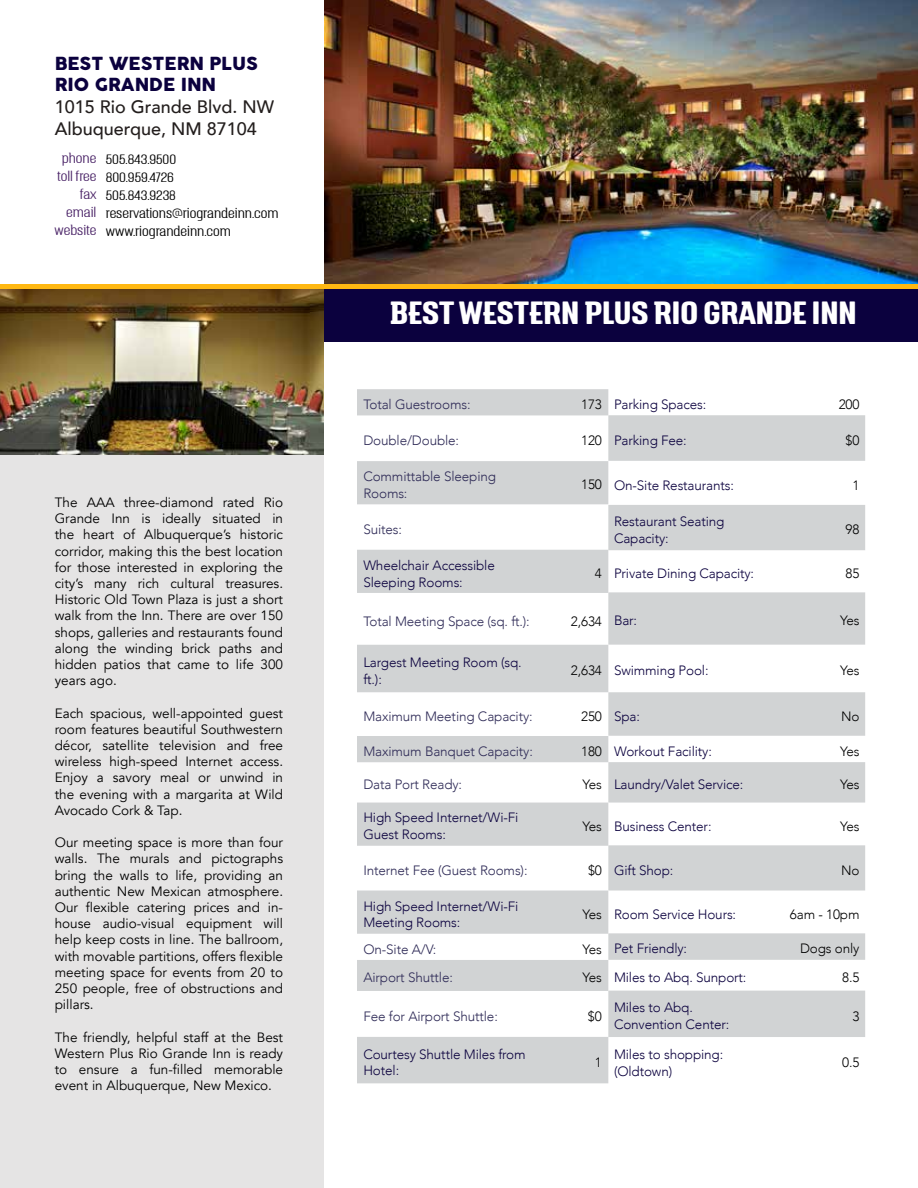
<style>
.page{position:relative;width:918px;height:1188px;background:#fff}
.page>*{position:absolute;margin:0;border:0;box-sizing:border-box;transform-origin:0 0}
.t1{font:700 28.5px "Triump";color:#fff}
.t2{font:500 18px/21.6px "Avenir";color:#231e1d}
.t3{font:18px/21.6px "Cocogoose Pro";color:#0b013e}
.t4{font:13.5px/16.2px "Avenir";color:#000;text-align:justify}
.t5{font:300 13.5px/17px "Avenir";letter-spacing:-.01em;color:#0b013e}
.t6{font:300 13.5px/17px "Avenir";letter-spacing:-.01em;color:#2f2b57}
.t7{font:300 13.5px "Avenir";letter-spacing:-.01em;color:#000}
.t8{font:100 12px/18px "Triump";color:#000}
.t9{font:100 12px/18px "Triump";color:#492266;text-align:right}
</style>
<div class="page">
<img style="left:324px;top:0;width:594px;height:284px">
<div style="left:0;top:291px;width:324px;height:897px;background:#e5e4e4"></div>
<div style="left:324px;top:288px;width:594px;height:54px;background:#0b013e"></div>
<img style="left:0;top:288px;width:324px;height:166px">
<svg style="left:608px;top:415px;width:257px;height:622px;fill:#d1d3d4"></svg>
<svg style="left:357px;top:389px;width:251px;height:694px"></svg>
<hr style="left:0;top:284px;width:918px;height:4px;background:#ffb812">
<h2 class="t3" style="left:55px;top:53px;width:205px">BEST WESTERN PLUS<br>RIO GRANDE INN</h2>
<h2 class="t2" style="left:55px;top:95px;width:221px">1015 Rio Grande Blvd. NW<br>Albuquerque, NM 87104</h2>
<p class="t9" style="left:55px;top:149px;width:43px">phone toll free fax email website</p>
<p class="t8" style="left:106px;top:150px;width:174px">505.843.9500<br>800.959.4726<br>505.843.9238 reservations@riograndeinn.com www.riograndeinn.com</p>
<p class="t4" style="left:55px;top:494px;width:230px">The AAA three-diamond rated Rio Grande Inn is ideally situated in the heart of Albuquerque’s historic corridor, making this the best location for those interested in exploring the city’s many rich cultural treasures.<br>Historic Old Town Plaza is just a short walk from the Inn. There are over 150 shops, galleries and restaurants found along the winding brick paths and hidden patios that came to life 300 years ago.</p>
<p class="t4" style="left:55px;top:705px;width:230px">Each spacious, well-appointed guest room features beautiful Southwestern décor, satellite television and free wireless high-speed Internet access.<br>Enjoy a savory meal or unwind in the evening with a margarita at Wild Avocado Cork &amp; Tap.</p>
<p class="t4" style="left:55px;top:835px;width:230px">Our meeting space is more than four walls. The murals and pictographs bring the walls to life, providing an authentic New Mexican atmosphere.<br>Our flexible catering prices and in&shy;house audio-visual equipment will help keep costs in line. The ballroom, with movable partitions, offers flexible meeting space for events from 20 to 250 people, free of obstructions and pillars.</p>
<p class="t4" style="left:55px;top:1029px;width:230px">The friendly, helpful staff at the Best Western Plus Rio Grande Inn is ready to ensure a fun-filled memorable event in Albuquerque, New Mexico.</p>
<h1 class="t1" style="left:390px;top:293px;width:468px">BEST WESTERN PLUS RIO GRANDE INN</h1>
<p class="t6" style="left:363px;top:396px;width:109px">Total Guestrooms:</p>
<p class="t7" style="left:581px;top:396px;width:22px">173</p>
<p class="t6" style="left:363px;top:432px;width:97px">Double/Double:</p>
<p class="t7" style="left:581px;top:432px;width:22px">120</p>
<p class="t6" style="left:363px;top:468px;width:134px">Committable Sleeping<br>Rooms:</p>
<p class="t7" style="left:581px;top:477px;width:22px">150</p>
<p class="t6" style="left:363px;top:521px;width:40px">Suites:</p>
<p class="t5" style="left:363px;top:557px;width:133px">Wheelchair Accessible<br>Sleeping Rooms:</p>
<p class="t7" style="left:595px;top:565px;width:9px">4</p>
<p class="t6" style="left:363px;top:613px;width:168px">Total Meeting Space (sq. ft.):</p>
<p class="t7" style="left:571px;top:613px;width:33px">2,634</p>
<p class="t5" style="left:363px;top:654px;width:160px">Largest Meeting Room (sq. ft.):</p>
<p class="t7" style="left:571px;top:663px;width:33px">2,634</p>
<p class="t6" style="left:363px;top:708px;width:171px">Maximum Meeting Capacity:</p>
<p class="t7" style="left:581px;top:708px;width:22px">250</p>
<p class="t6" style="left:363px;top:743px;width:171px">Maximum Banquet Capacity:</p>
<p class="t7" style="left:581px;top:743px;width:22px">180</p>
<p class="t6" style="left:363px;top:776px;width:100px">Data Port Ready:</p>
<p class="t7" style="left:582px;top:777px;width:21px">Yes</p>
<p class="t5" style="left:363px;top:809px;width:157px">High Speed Internet/Wi-Fi<br>Guest Rooms:</p>
<p class="t7" style="left:582px;top:818px;width:21px">Yes</p>
<p class="t6" style="left:363px;top:862px;width:166px">Internet Fee (Guest Rooms):</p>
<p class="t7" style="left:588px;top:862px;width:15px">$0</p>
<p class="t5" style="left:363px;top:898px;width:157px;line-height:16px">High Speed Internet/Wi-Fi<br>Meeting Rooms:</p>
<p class="t7" style="left:582px;top:906px;width:21px">Yes</p>
<p class="t6" style="left:363px;top:941px;width:75px">On-Site A/V:</p>
<p class="t7" style="left:582px;top:941px;width:21px">Yes</p>
<p class="t6" style="left:363px;top:969px;width:91px">Airport Shuttle:</p>
<p class="t7" style="left:582px;top:970px;width:21px">Yes</p>
<p class="t6" style="left:363px;top:1008px;width:136px">Fee for Airport Shuttle:</p>
<p class="t7" style="left:588px;top:1008px;width:16px">$0</p>
<p class="t5" style="left:363px;top:1046px;width:164px;line-height:16px">Courtesy Shuttle Miles from<br>Hotel:</p>
<p class="t7" style="left:595px;top:1054px;width:9px">1</p>
<p class="t5" style="left:614px;top:396px;width:94px">Parking Spaces:</p>
<p class="t7" style="left:839px;top:396px;width:22px">200</p>
<p class="t5" style="left:614px;top:432px;width:74px">Parking Fee:</p>
<p class="t7" style="left:846px;top:432px;width:15px">$0</p>
<p class="t5" style="left:614px;top:477px;width:121px">On-Site Restaurants:</p>
<p class="t7" style="left:853px;top:477px;width:9px">1</p>
<p class="t5" style="left:614px;top:513px;width:112px">Restaurant Seating<br>Capacity:</p>
<p class="t7" style="left:846px;top:522px;width:15px">98</p>
<p class="t5" style="left:614px;top:565px;width:142px">Private Dining Capacity:</p>
<p class="t7" style="left:846px;top:565px;width:15px">85</p>
<p class="t5" style="left:614px;top:612px;width:25px">Bar:</p>
<p class="t7" style="left:840px;top:613px;width:21px">Yes</p>
<p class="t5" style="left:614px;top:662px;width:96px">Swimming Pool:</p>
<p class="t7" style="left:840px;top:663px;width:21px">Yes</p>
<p class="t5" style="left:614px;top:708px;width:27px">Spa:</p>
<p class="t7" style="left:841px;top:708px;width:20px">No</p>
<p class="t5" style="left:614px;top:743px;width:99px">Workout Facility:</p>
<p class="t7" style="left:840px;top:743px;width:21px">Yes</p>
<p class="t5" style="left:614px;top:776px;width:131px">Laundry/Valet Service:</p>
<p class="t7" style="left:840px;top:776px;width:21px">Yes</p>
<p class="t5" style="left:614px;top:818px;width:99px">Business Center:</p>
<p class="t7" style="left:840px;top:818px;width:21px">Yes</p>
<p class="t5" style="left:614px;top:862px;width:61px">Gift Shop:</p>
<p class="t7" style="left:841px;top:862px;width:20px">No</p>
<p class="t5" style="left:614px;top:906px;width:124px">Room Service Hours:</p>
<p class="t7" style="left:790px;top:906px;width:71px">6am - 10pm</p>
<p class="t5" style="left:614px;top:940px;width:75px">Pet Friendly:</p>
<p class="t7" style="left:800px;top:941px;width:61px">Dogs only</p>
<p class="t5" style="left:614px;top:969px;width:134px">Miles to Abq. Sunport:</p>
<p class="t7" style="left:842px;top:969px;width:19px">8.5</p>
<p class="t5" style="left:614px;top:999px;width:117px">Miles to Abq.<br>Convention Center:</p>
<p class="t7" style="left:853px;top:1008px;width:9px">3</p>
<p class="t5" style="left:614px;top:1045px;width:111px">Miles to shopping: (Oldtown)</p>
<p class="t7" style="left:842px;top:1054px;width:19px">0.5</p>
</div>
